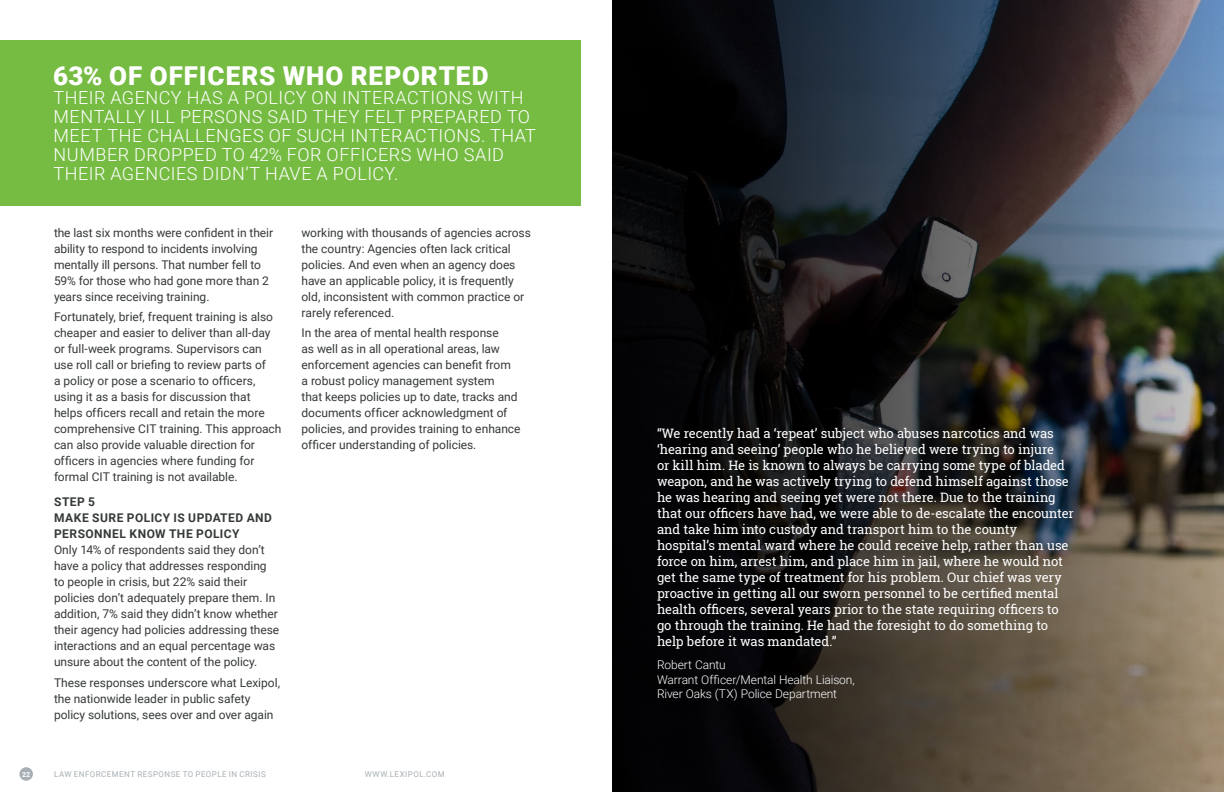
<style>
.page{position:relative;width:1224px;height:792px;background:#fff}
.page>*{position:absolute;margin:0;border:0;box-sizing:border-box;transform-origin:0 0}
.t1{font:900 26px "Roboto";letter-spacing:.035em;color:#fff}
.t2{font:300 18px/19px "Roboto";letter-spacing:.03em;color:#fff}
.t3{font:13px/16px "Roboto Slab";letter-spacing:-.01em;color:#fff}
.t4{font:12px/16px "Roboto";letter-spacing:-.005em;color:#353a36}
.t5{font:300 12px/14.4px "Roboto";letter-spacing:-.01em;color:#fff}
.t6{font:700 12px/16px "Roboto";letter-spacing:.04em;color:#353a36}
.t7{font:8px "Roboto";letter-spacing:.055em;color:#a8afb4}
.t8{font:700 7px "Roboto";color:#fff}
</style>
<div class="page">
<div style="left:0;top:41px;width:580px;height:165px;background:#76bc43"></div>
<svg style="left:612px;top:0;width:612px;height:792px;background:#30302f"></svg>
<div style="left:19px;top:767px;width:14px;height:14px;background:#a8afb4;border-radius:50%"></div>
<h1 class="t1" style="left:53px;top:57px;width:437px">63% OF OFFICERS WHO REPORTED</h1>
<h2 class="t2" style="left:54px;top:87px;width:484px">THEIR AGENCY HAS A POLICY ON INTERACTIONS WITH MENTALLY ILL PERSONS SAID THEY FELT PREPARED TO MEET THE CHALLENGES OF SUCH INTERACTIONS. THAT NUMBER DROPPED TO 42% FOR OFFICERS WHO SAID THEIR AGENCIES DIDN’T HAVE A POLICY.</h2>
<p class="t4" style="left:54px;top:224px;width:221px">the last six months were confident in their ability to respond to incidents involving mentally ill persons. That number fell to 59% for those who had gone more than 2 years since receiving training.</p>
<p class="t4" style="left:54px;top:308px;width:229px">Fortunately, brief, frequent training is also cheaper and easier to deliver than all-day or full-week programs. Supervisors can use roll call or briefing to review parts of<br>a policy or pose a scenario to officers, using it as a basis for discussion that helps officers recall and retain the more comprehensive CIT training. This approach can also provide valuable direction for officers in agencies where funding for formal CIT training is not available.</p>
<p class="t6" style="left:54px;top:493px;width:219px">STEP 5<br>MAKE SURE POLICY IS UPDATED AND<br>PERSONNEL KNOW THE POLICY</p>
<p class="t4" style="left:54px;top:541px;width:227px">Only 14% of respondents said they don’t have a policy that addresses responding to people in crisis, but 22% said their policies don’t adequately prepare them. In addition, 7% said they didn’t know whether their agency had policies addressing these interactions and an equal percentage was unsure about the content of the policy.</p>
<p class="t4" style="left:54px;top:674px;width:228px">These responses underscore what Lexipol, the nationwide leader in public safety policy solutions, sees over and over again</p>
<p class="t4" style="left:302px;top:224px;width:231px">working with thousands of agencies across the country: Agencies often lack critical policies. And even when an agency does have an applicable policy, it is frequently old, inconsistent with common practice or rarely referenced.</p>
<p class="t4" style="left:302px;top:324px;width:221px">In the area of mental health response<br>as well as in all operational areas, law enforcement agencies can benefit from<br>a robust policy management system<br>that keeps policies up to date, tracks and documents officer acknowledgment of policies, and provides training to enhance officer understanding of policies.</p>
<p class="t8" style="left:22px;top:769px;width:10px">22</p>
<p class="t7" style="left:54px;top:768px;width:213px">LAW ENFORCEMENT RESPONSE TO PEOPLE IN CRISIS</p>
<p class="t7" style="left:365px;top:768px;width:81px">WWW.LEXIPOL.COM</p>
<p class="t3" style="left:657px;top:425px;width:418px">“We recently had a ‘repeat’ subject who abuses narcotics and was ‘hearing and seeing’ people who he believed were trying to injure<br>or kill him. He is known to always be carrying some type of bladed weapon, and he was actively trying to defend himself against those he was hearing and seeing yet were not there. Due to the training that our officers have had, we were able to de-escalate the encounter and take him into custody and transport him to the county hospital’s mental ward where he could receive help, rather than use force on him, arrest him, and place him in jail, where he would not get the same type of treatment for his problem. Our chief was very proactive in getting all our sworn personnel to be certified mental health officers, several years prior to the state requiring officers to go through the training. He had the foresight to do something to help before it was mandated.”</p>
<p class="t5" style="left:657px;top:657px;width:199px">Robert Cantu<br>Warrant Officer/Mental Health Liaison,<br>River Oaks (TX) Police Department</p>
</div>
